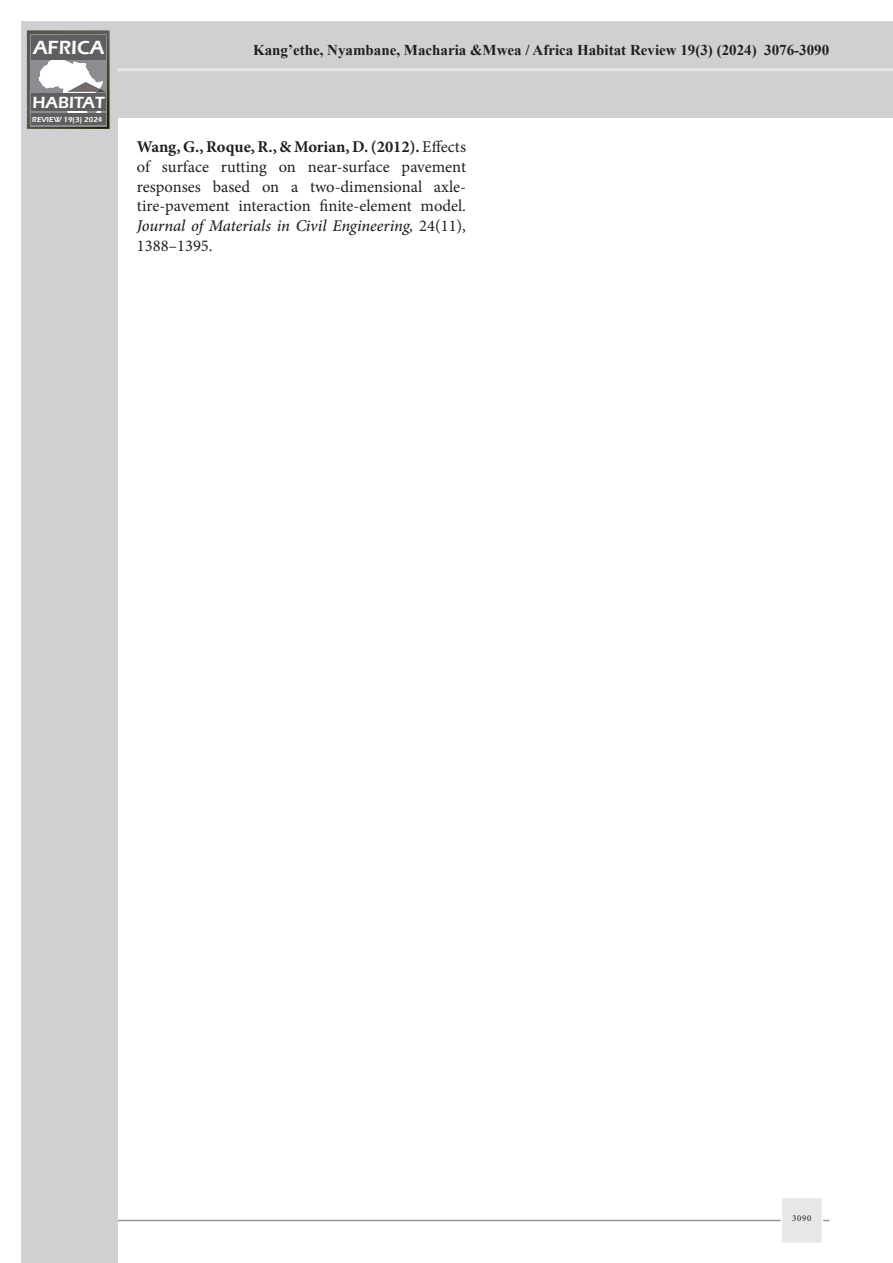
<style>
.page{position:relative;width:893px;height:1263px;background:#fff}
.page>*{position:absolute;margin:0;border:0;box-sizing:border-box;transform-origin:0 0}
.t1{font:600 19.65px "Eras ITC";color:#fff}
.t2{font:600 16.65px "Eras ITC";color:#fff}
.t3{font:16.5px/19.8px "Minion Pro";color:#231f20;text-align:justify}
.t4{font:700 15px "Times New Roman";color:#231f20}
.t5{font:12.75px "Arial";color:#231f20}
.t6{font:9px "Minion Pro";color:#231f20}
.t7{font:600 7.5px "Eras ITC";color:#fff}
.s1{font-weight:700}
.s2{font-weight:500;font-style:italic}
</style>
<div class="page">
<hr style="left:64px;top:1220px;width:765px;height:1px;background:#939598">
<div style="left:116px;top:21px;width:777px;height:96px;background:#cfd0d2"></div>
<div style="left:21px;top:21px;width:96px;height:1242px;background:#cfd0d2"></div>
<hr style="left:117px;top:68px;width:776px;height:3px;background:#e6e7e9">
<svg style="left:27px;top:30px;width:83px;height:100px;background:#818181"></svg>
<div style="left:781px;top:1197px;width:42px;height:47px;background:#e6e7e9;border:2px solid #fff"></div>
<p class="t1" style="left:33px;top:37px;width:73px">AFRICA</p>
<p class="t2" style="left:32px;top:93px;width:74px">HABITAT</p>
<p class="t7" style="left:32px;top:115px;width:72px">REVIEW 19(3) 2024</p>
<p class="t4" style="left:253px;top:39px;width:578px">Kang’ethe, Nyambane, Macharia &amp;Mwea / Africa Habitat Review 19(3) (2024) 3076-3090</p>
<p class="t3" style="left:137px;top:137px;width:331px"><span class="s1">Wang, G., Roque, R., &amp; Morian, D. (2012).</span> Effects of surface rutting on near-surface pavement responses based on a two-dimensional axle&shy;tire-pavement interaction finite-element model.<br><span class="s2">Journal of Materials in Civil Engineering,</span> 24(11), 1388–1395.</p>
<p class="t5" style="left:789px;top:1210px;width:27px">3090</p>
<p class="t6" style="left:792px;top:1212px;width:21px">3090</p>
</div>
